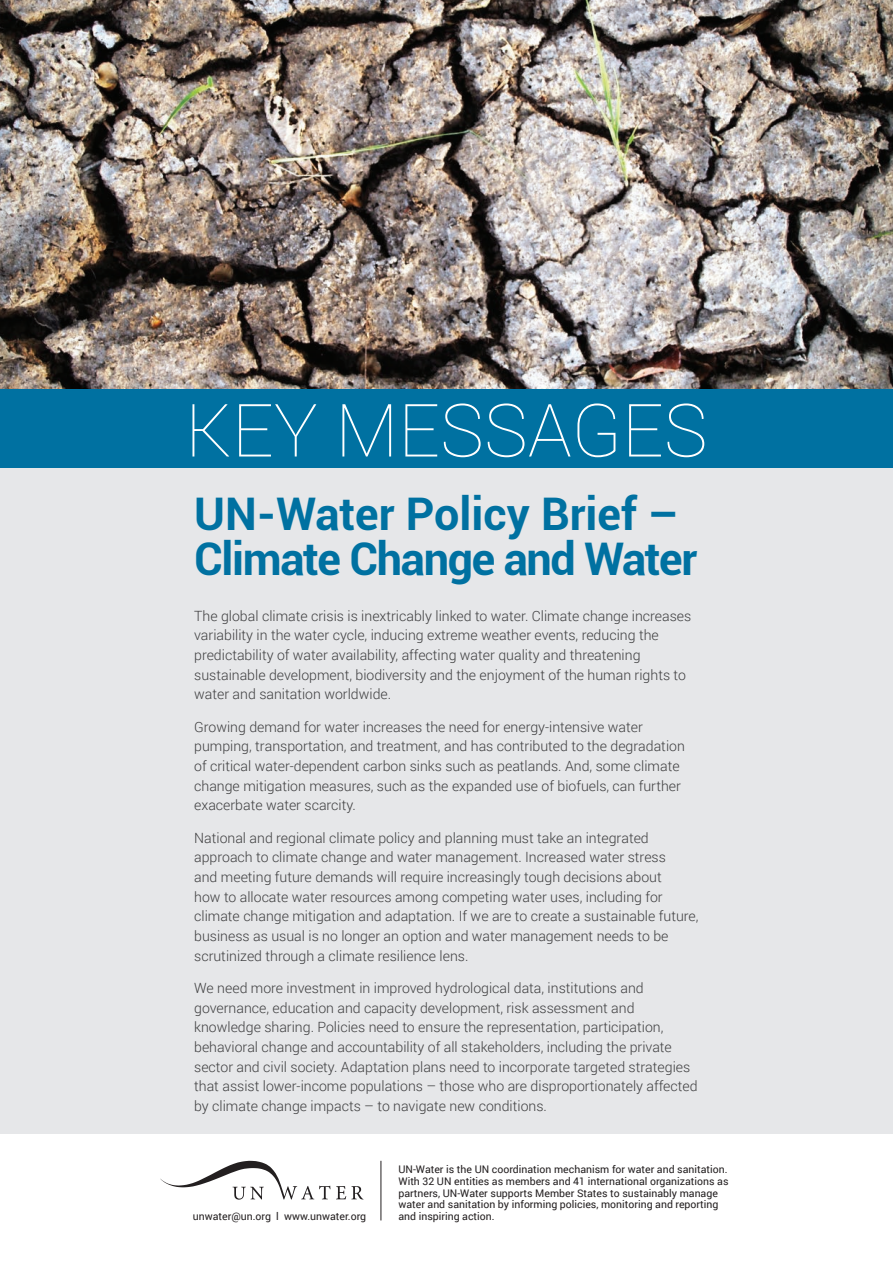
<style>
.page{position:relative;width:893px;height:1263px;background:#fff}
.page>*{position:absolute;margin:0;border:0;box-sizing:border-box;transform-origin:0 0}
.t1{font:100 73.5px "Roboto";color:#fff}
.t2{font:700 45px/45px "Roboto";letter-spacing:-.03em;color:#0071a1}
.t3{font:300 14.1px/19.6px "Roboto";color:#3e3e3f}
.t4{font:10.5px/11.9px "Roboto";color:#231f20}
</style>
<div class="page">
<div style="left:0;top:85px;width:893px;height:1048px;background:#e6e7e9"></div>
<img style="left:0;top:0;width:893px;height:389px">
<svg style="left:336px;top:1186px;width:27px;height:13px"></svg>
<svg style="left:160px;top:1161px;width:170px;height:39px"></svg>
<hr style="left:381px;top:1161px;width:1px;height:59px;background:#231f20">
<div style="left:0;top:389px;width:893px;height:79px;background:#0071a1"></div>
<h1 class="t1" style="left:185px;top:379px;width:524px">KEY MESSAGES</h1>
<h2 class="t2" style="left:194px;top:489px;width:504px">UN-Water Policy Brief –<br>Climate Change and Water</h2>
<p class="t3" style="left:194px;top:605px;width:499px">The global climate crisis is inextricably linked to water. Climate change increases variability in the water cycle, inducing extreme weather events, reducing the predictability of water availability, affecting water quality and threatening sustainable development, biodiversity and the enjoyment of the human rights to water and sanitation worldwide.</p>
<p class="t3" style="left:194px;top:716px;width:492px">Growing demand for water increases the need for energy-intensive water pumping, transportation, and treatment, and has contributed to the degradation of critical water-dependent carbon sinks such as peatlands. And, some climate change mitigation measures, such as the expanded use of biofuels, can further exacerbate water scarcity.</p>
<p class="t3" style="left:194px;top:827px;width:506px">National and regional climate policy and planning must take an integrated approach to climate change and water management. Increased water stress<br>and meeting future demands will require increasingly tough decisions about<br>how to allocate water resources among competing water uses, including for climate change mitigation and adaptation. If we are to create a sustainable future, business as usual is no longer an option and water management needs to be scrutinized through a climate resilience lens.</p>
<p class="t3" style="left:194px;top:978px;width:505px">We need more investment in improved hydrological data, institutions and governance, education and capacity development, risk assessment and knowledge sharing. Policies need to ensure the representation, participation, behavioral change and accountability of all stakeholders, including the private sector and civil society. Adaptation plans need to incorporate targeted strategies that assist lower-income populations – those who are disproportionately affected by climate change impacts – to navigate new conditions.</p>
<p class="t4" style="left:398px;top:1163px;width:332px">UN-Water is the UN coordination mechanism for water and sanitation.<br>With 32 UN entities as members and 41 international organizations as partners, UN-Water supports Member States to sustainably manage water and sanitation by informing policies, monitoring and reporting</p>
<p class="t4" style="left:193px;top:1210px;width:175px">unwater@un.org l www.unwater.org</p>
<p class="t4" style="left:398px;top:1210px;width:98px">and inspiring action.</p>
</div>
